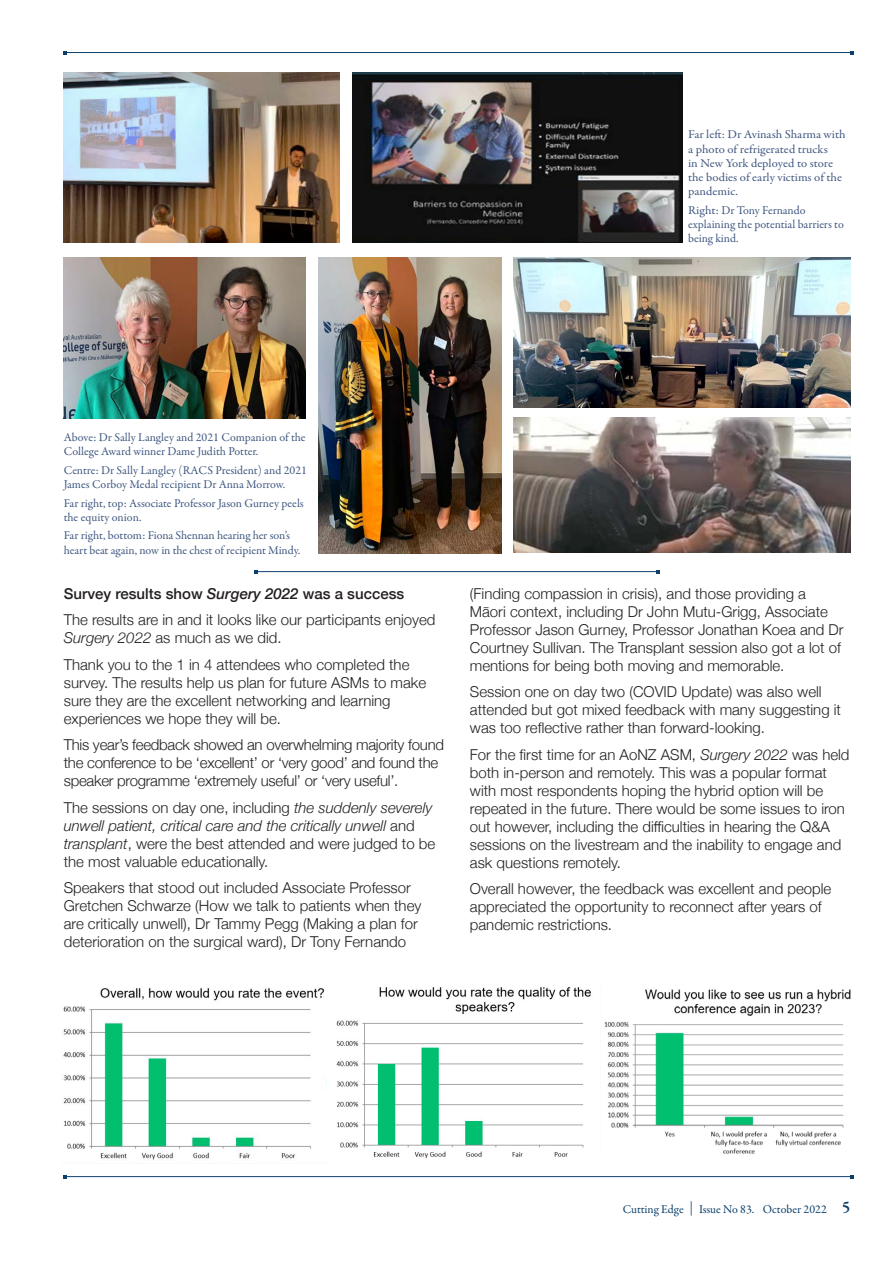
<style>
.page{position:relative;width:893px;height:1263px;background:#fff}
.page>*{position:absolute;margin:0;border:0;box-sizing:border-box;transform-origin:0 0}
.Text_Body{font:300 15px/18px "Helvetica Neue";color:#231f20}
.Text_Body-2{font:300 15px/18px "Helvetica Neue";letter-spacing:-.02em;color:#231f20}
.Text_Body-3{font:500 15px "Helvetica Neue";color:#231f20}
.t1{font:12px/14.2px "Garamond Premr Pro";letter-spacing:-.005em;color:#3f5780}
.t2{font:12px/14.2px "Garamond Premr Pro";letter-spacing:-.005em;color:#3f5780;scale:1.06 1}
.t3{font:12px "Garamond Premr Pro";color:#0c3f6c}
.s1{font-style:italic}
.s2{font-size:14.4px}
.s3{font-weight:600;font-size:16.5px}
</style>
<div class="page">
<img style="left:64px;top:72px;width:275px;height:170px">
<img style="left:318px;top:257px;width:183px;height:296px">
<img style="left:64px;top:257px;width:242px;height:162px">
<img style="left:352px;top:72px;width:330px;height:170px">
<hr style="left:65px;top:1176px;width:787px;height:1px;background:#0c3f6c">
<hr style="left:65px;top:52px;width:787px;height:1px;background:#0c3f6c">
<img style="left:514px;top:257px;width:336px;height:151px">
<img style="left:514px;top:417px;width:336px;height:136px">
<img style="left:336px;top:987px;width:255px;height:172px">
<img style="left:604px;top:989px;width:247px;height:165px">
<img style="left:63px;top:988px;width:264px;height:172px">
<div style="left:318px;top:1079px;width:8px;height:8px;background:#fff"></div>
<hr style="left:256px;top:571px;width:402px;height:1px;background:#0c3f6c">
<p class="t2" style="left:688px;top:128px;width:150px">Far left: Dr Avinash Sharma with a photo of refrigerated trucks<br>in New York deployed to store the bodies of early victims of the pandemic.</p>
<p class="t2" style="left:688px;top:203px;width:148px">Right: Dr Tony Fernando explaining the potential barriers to being kind.</p>
<p class="t1" style="left:64px;top:430px;width:243px">Above: Dr Sally Langley and 2021 Companion of the<br>College Award winner Dame Judith Potter.</p>
<p class="t1" style="left:64px;top:463px;width:245px">Centre: Dr Sally Langley (RACS President) and 2021<br>James Corboy Medal recipient Dr Anna Morrow.</p>
<p class="t1" style="left:64px;top:496px;width:242px">Far right, top: Associate Professor Jason Gurney peels the equity onion.</p>
<p class="t1" style="left:64px;top:529px;width:238px">Far right, bottom: Fiona Shennan hearing her son’s heart beat again, now in the chest of recipient Mindy.</p>
<p class="Text_Body-3" style="left:64px;top:581px;width:342px">Survey results show <span class="s1">Surgery 2022</span> was a success</p>
<p class="Text_Body" style="left:64px;top:610px;width:373px">The results are in and it looks like our participants enjoyed<br><span class="s1">Surgery 2022</span> as much as we did.</p>
<p class="Text_Body" style="left:64px;top:654px;width:364px">Thank you to the 1 in 4 attendees who completed the survey. The results help us plan for future ASMs to make sure they are the excellent networking and learning experiences we hope they will be.</p>
<p class="Text_Body-2" style="left:64px;top:735px;width:382px">This year’s feedback showed an overwhelming majority found the conference to be ‘excellent’ or ‘very good’ and found the speaker programme ‘extremely useful’ or ‘very useful’.</p>
<p class="Text_Body" style="left:64px;top:797px;width:373px">The sessions on day one, including <span class="s1">the suddenly severely unwell patient, critical care and the critically unwell</span> and <span class="s1">transplant</span>, were the best attended and were judged to be the most valuable educationally.</p>
<p class="Text_Body" style="left:64px;top:878px;width:359px">Speakers that stood out included Associate Professor Gretchen Schwarze (How we talk to patients when they are critically unwell), Dr Tammy Pegg (Making a plan for deterioration on the surgical ward), Dr Tony Fernando</p>
<p class="Text_Body" style="left:470px;top:583px;width:375px">(Finding compassion in crisis), and those providing a Māori context, including Dr John Mutu-Grigg, Associate Professor Jason Gurney, Professor Jonathan Koea and Dr Courtney Sullivan. The Transplant session also got a lot of mentions for being both moving and memorable.</p>
<p class="Text_Body" style="left:470px;top:682px;width:373px">Session one on day two (COVID Update) was also well attended but got mixed feedback with many suggesting it was too reflective rather than forward-looking.</p>
<p class="Text_Body" style="left:470px;top:744px;width:381px">For the first time for an AoNZ ASM, <span class="s1">Surgery 2022</span> was held both in-person and remotely. This was a popular format with most respondents hoping the hybrid option will be repeated in the future. There would be some issues to iron out however, including the difficulties in hearing the Q&amp;A sessions on the livestream and the inability to engage and ask questions remotely.</p>
<p class="Text_Body" style="left:470px;top:879px;width:363px">Overall however, the feedback was excellent and people appreciated the opportunity to reconnect after years of pandemic restrictions.</p>
<p class="t3" style="left:623px;top:1201px;width:229px">Cutting Edge <span class="s2">|</span> Issue No 83. October 2022 <span class="s3">5</span></p>
</div>
